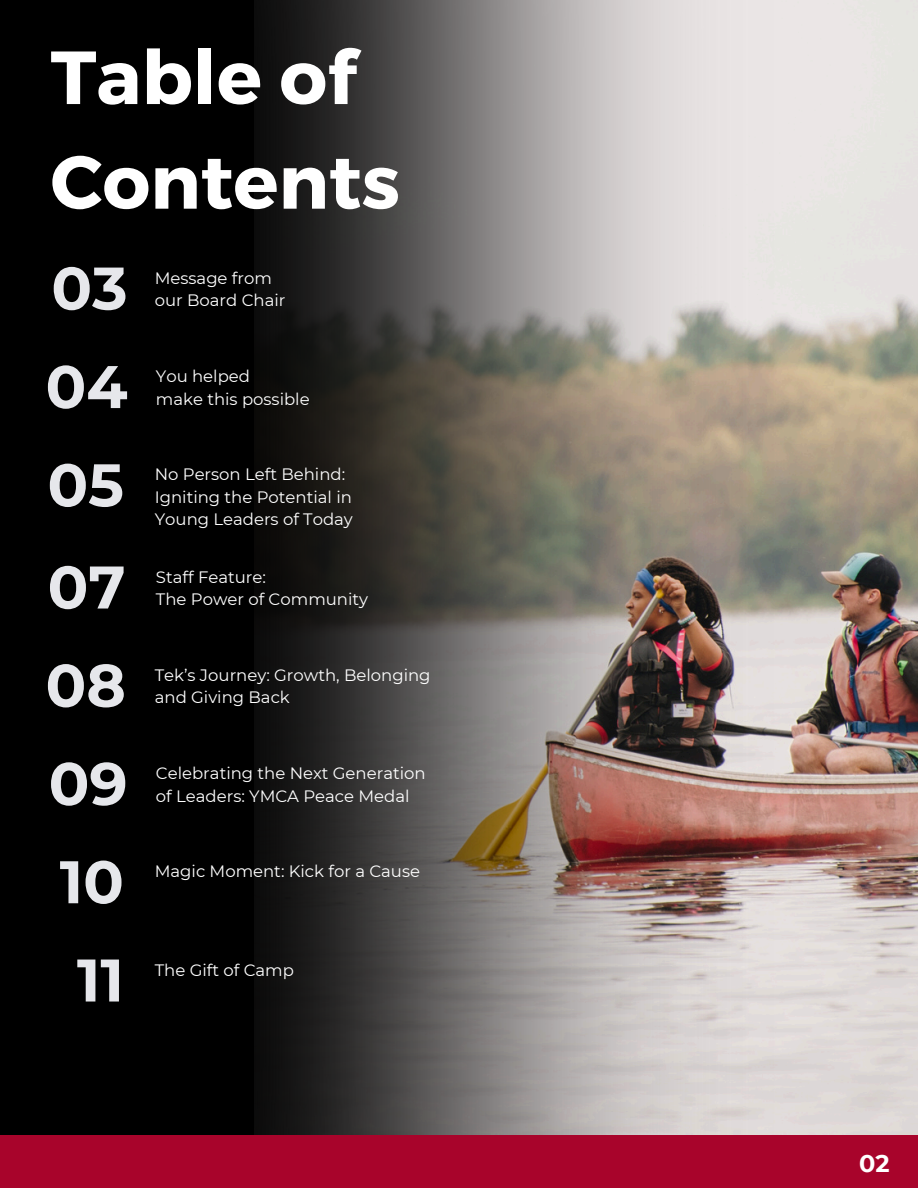
<style>
.page{position:relative;width:918px;height:1188px;background:#fff}
.page>*{position:absolute;margin:0;border:0;box-sizing:border-box;transform-origin:0 0}
.t1{font:700 75px/104.7px "Montserrat";color:#fff}
.t2{font:700 60px "Montserrat";color:#e6e7eb}
.t3{font:700 24px "Montserrat";color:#fff}
.t4{font:16.5px "Montserrat";color:#fff}
</style>
<div class="page">
<img style="left:774px;top:0;width:144px;height:1135px">
<img style="left:254px;top:0;width:520px;height:1135px">
<div style="left:0;top:0;width:254px;height:1188px;background:#000"></div>
<div style="left:0;top:1135px;width:918px;height:53px;background:#a8042b"></div>
<p class="t1" style="left:51px;top:21px;width:351px">Table of<br>Contents</p>
<p class="t2" style="left:51px;top:251px;width:78px">03</p>
<p class="t4" style="left:155px;top:268px;width:119px">Message from</p>
<p class="t4" style="left:155px;top:290px;width:132px">our Board Chair</p>
<p class="t2" style="left:46px;top:350px;width:84px">04</p>
<p class="t4" style="left:156px;top:366px;width:96px">You helped</p>
<p class="t4" style="left:156px;top:389px;width:155px">make this possible</p>
<p class="t2" style="left:47px;top:448px;width:78px">05</p>
<p class="t2" style="left:48px;top:550px;width:79px">07</p>
<p class="t2" style="left:46px;top:649px;width:82px">08</p>
<p class="t2" style="left:49px;top:747px;width:80px">09</p>
<p class="t2" style="left:60px;top:845px;width:66px">10</p>
<p class="t2" style="left:77px;top:943px;width:49px">11</p>
<p class="t4" style="left:155px;top:464px;width:192px">No Person Left Behind:</p>
<p class="t4" style="left:155px;top:487px;width:199px">Igniting the Potential in</p>
<p class="t4" style="left:155px;top:509px;width:200px">Young Leaders of Today</p>
<h1 class="t4" style="left:156px;top:567px;width:112px">Staff Feature:</h1>
<p class="t4" style="left:156px;top:589px;width:214px">The Power of Community</p>
<p class="t4" style="left:155px;top:665px;width:277px">Tek’s Journey: Growth, Belonging</p>
<p class="t4" style="left:155px;top:687px;width:137px">and Giving Back</p>
<p class="t4" style="left:156px;top:763px;width:271px">Celebrating the Next Generation</p>
<p class="t4" style="left:156px;top:786px;width:255px">of Leaders: YMCA Peace Medal</p>
<p class="t4" style="left:155px;top:861px;width:267px">Magic Moment: Kick for a Cause</p>
<p class="t4" style="left:155px;top:960px;width:141px">The Gift of Camp</p>
<p class="t3" style="left:859px;top:1148px;width:32px">02</p>
</div>
